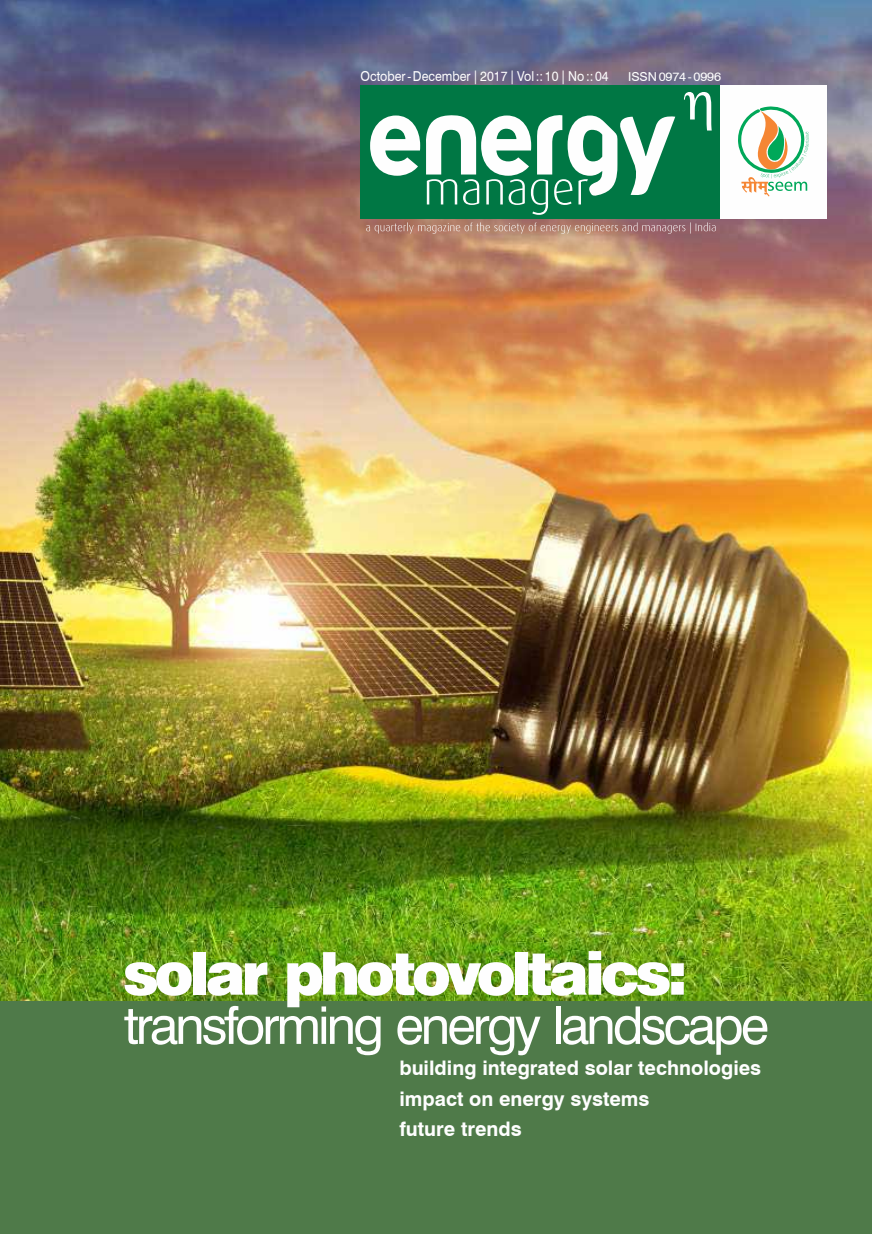
<style>
.page{position:relative;width:872px;height:1234px;background:#fff}
.page>*{position:absolute;margin:0;border:0;box-sizing:border-box;transform-origin:0 0}
.t1{font:900 59.1px "Swiss 721 BT";letter-spacing:-.07em;color:#fefefe}
.t2{font:52.05px "Swiss 721 BT";letter-spacing:-.06em;color:#fefefe}
.t3{font:700 20.1px/30.6px "Swiss 721 BT";color:#fefefe}
.t4{font:13.65px "Swiss 721 BT";color:#fefefe;scale:.91 1}
.t5{font:12.3px "Swiss 721 BT";letter-spacing:-.015em;color:#fefefe}
</style>
<div class="page">
<div style="left:0;top:0;width:872px;height:1233px;background:#4f7a49"></div>
<img style="left:0;top:0;width:872px;height:1000px">
<div style="left:360px;top:85px;width:360px;height:134px;background:#074"></div>
<svg style="left:370px;top:115px;width:50px;height:61px"></svg>
<svg style="left:684px;top:92px;width:27px;height:38px"></svg>
<div style="left:720px;top:85px;width:107px;height:134px;background:#fefefe"></div>
<svg style="left:738px;top:106px;width:71px;height:90px"></svg>
<svg style="left:426px;top:115px;width:249px;height:100px"></svg>
<svg style="left:366px;top:222px;width:349px;height:12px;background:#b18378"></svg>
<p class="t4" style="left:360px;top:68px;width:274px">October - December | 2017 | Vol :: 10 | No :: 04</p>
<p class="t5" style="left:628px;top:69px;width:94px">ISSN 0974 - 0996</p>
<h1 class="t1" style="left:122px;top:937px;width:567px">solar photovoltaics:</h1>
<h2 class="t2" style="left:124px;top:993px;width:646px">transforming energy landscape</h2>
<p class="t3" style="left:399px;top:1052px;width:363px">building integrated solar technologies impact on energy systems<br>future trends</p>
</div>
